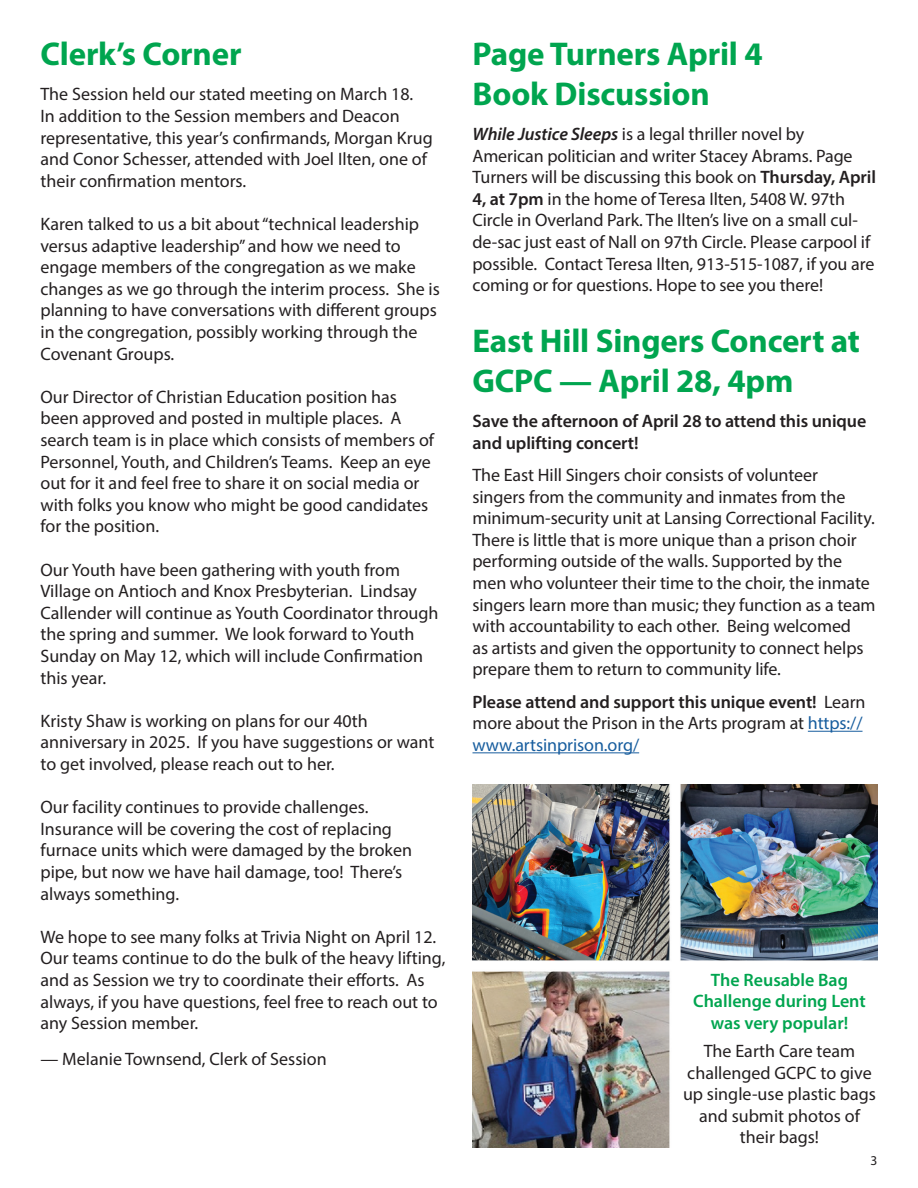
<style>
.page{position:relative;width:918px;height:1188px;background:#fff}
.page>*{position:absolute;margin:0;border:0;box-sizing:border-box;transform-origin:0 0}
.t1{font:700 33px/39.6px "Myriad Pro";letter-spacing:-.005em;color:#00a54f}
.t2{font:18px/21.6px "Myriad Pro";color:#231f20}
.t3{font:600 18px/21.6px "Myriad Pro";letter-spacing:-.005em;color:#231f20}
.t4{font:600 18px/21.6px "Myriad Pro";color:#00a54f;text-align:center}
.t5{font:13.5px "Myriad Pro";color:#231f20}
.s1{font-weight:600;font-style:italic}
.s2{font-weight:600}
.s3{color:#175d9e}
</style>
<div class="page">
<hr style="left:808px;top:731px;width:55px;height:1px;background:#175d9e">
<hr style="left:472px;top:752px;width:167px;height:1px;background:#175d9e">
<img style="left:472px;top:784px;width:406px;height:364px">
<h1 class="t1" style="left:40px;top:33px;width:203px">Clerk’s Corner</h1>
<p class="t2" style="left:40px;top:83px;width:394px">The Session held our stated meeting on March 18.<br>In addition to the Session members and Deacon representative, this year’s confirmands, Morgan Krug and Conor Schesser, attended with Joel Ilten, one of their confirmation mentors.</p>
<p class="t2" style="left:40px;top:213px;width:401px">Karen talked to us a bit about “technical leadership versus adaptive leadership” and how we need to engage members of the congregation as we make changes as we go through the interim process. She is planning to have conversations with different groups in the congregation, possibly working through the Covenant Groups.</p>
<p class="t2" style="left:40px;top:386px;width:395px">Our Director of Christian Education position has been approved and posted in multiple places. A search team is in place which consists of members of Personnel, Youth, and Children’s Teams. Keep an eye out for it and feel free to share it on social media or with folks you know who might be good candidates for the position.</p>
<p class="t2" style="left:40px;top:558px;width:400px">Our Youth have been gathering with youth from Village on Antioch and Knox Presbyterian. Lindsay Callender will continue as Youth Coordinator through the spring and summer. We look forward to Youth Sunday on May 12, which will include Confirmation this year.</p>
<p class="t2" style="left:40px;top:710px;width:395px">Kristy Shaw is working on plans for our 40th anniversary in 2025. If you have suggestions or want to get involved, please reach out to her.</p>
<p class="t2" style="left:40px;top:796px;width:373px">Our facility continues to provide challenges.<br>Insurance will be covering the cost of replacing furnace units which were damaged by the broken pipe, but now we have hail damage, too! There’s always something.</p>
<p class="t2" style="left:40px;top:926px;width:406px">We hope to see many folks at Trivia Night on April 12.<br>Our teams continue to do the bulk of the heavy lifting, and as Session we try to coordinate their efforts. As always, if you have questions, feel free to reach out to any Session member.</p>
<p class="t2" style="left:40px;top:1048px;width:288px">— Melanie Townsend, Clerk of Session</p>
<h1 class="t1" style="left:472px;top:33px;width:292px">Page Turners April 4<br>Book Discussion</h1>
<p class="t2" style="left:472px;top:123px;width:405px"><span class="s1">While Justice Sleeps</span> is a legal thriller novel by American politician and writer Stacey Abrams. Page Turners will be discussing this book on <span class="s2">Thursday, April 4, at 7pm</span> in the home of Teresa Ilten, 5408 W. 97th Circle in Overland Park. The Ilten’s live on a small cul&shy;de-sac just east of Nall on 97th Circle. Please carpool if possible. Contact Teresa Ilten, 913-515-1087, if you are coming or for questions. Hope to see you there!</p>
<h1 class="t1" style="left:472px;top:320px;width:389px">East Hill Singers Concert at<br>GCPC — April 28, 4pm</h1>
<p class="t3" style="left:472px;top:410px;width:395px">Save the afternoon of April 28 to attend this unique and uplifting concert!</p>
<p class="t2" style="left:472px;top:464px;width:405px">The East Hill Singers choir consists of volunteer<br>singers from the community and inmates from the minimum-security unit at Lansing Correctional Facility.<br>There is little that is more unique than a prison choir performing outside of the walls. Supported by the men who volunteer their time to the choir, the inmate singers learn more than music; they function as a team with accountability to each other. Being welcomed<br>as artists and given the opportunity to connect helps prepare them to return to community life.</p>
<p class="t2" style="left:472px;top:691px;width:395px"><span class="s2">Please attend and support this unique event!</span> Learn more about the Prison in the Arts program at <span class="s3">https:// www.artsinprison.org/</span></p>
<p class="t4" style="left:693px;top:968px;width:174px">The Reusable Bag<br>Challenge during Lent was very popular!</p>
<p class="t2" style="left:683px;top:1040px;width:194px;text-align:center">The Earth Care team challenged GCPC to give up single-use plastic bags and submit photos of their bags!</p>
<p class="t5" style="left:871px;top:1152px;width:8px">3</p>
</div>
